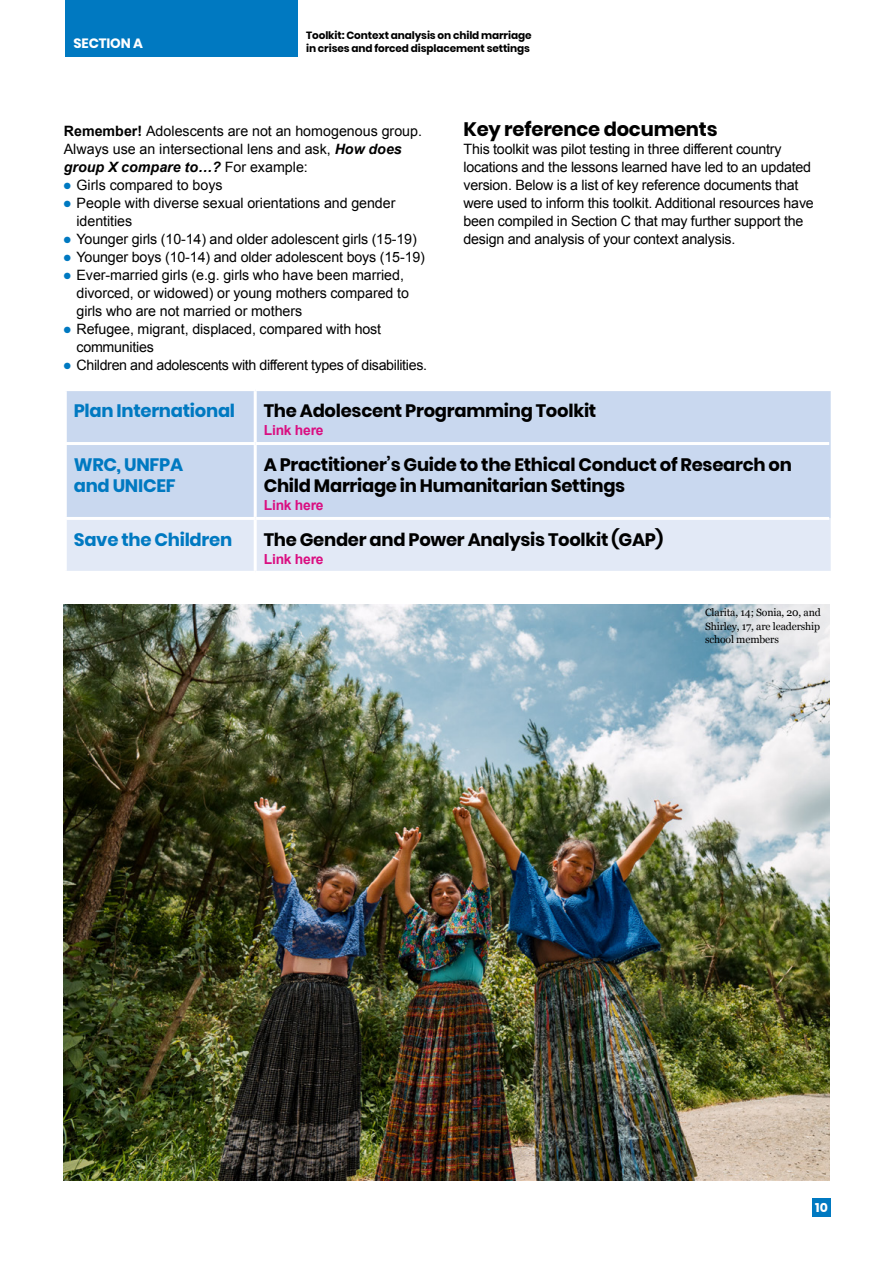
<style>
.page{position:relative;width:893px;height:1263px;background:#fff}
.page>*{position:absolute;margin:0;border:0;box-sizing:border-box;transform-origin:0 0}
.t1{font:700 19.5px "Poppins";letter-spacing:-.01em;color:#000}
.t2{font:700 18px/21px "Poppins";letter-spacing:-.015em;color:#000}
.t3{font:700 18px/21px "Poppins";letter-spacing:-.015em;color:#0079c1}
.t4{font:14.25px/18px "Arial";letter-spacing:-.01em;color:#000}
.t5{font:700 13.8px "Arial";letter-spacing:-.015em;color:#da0e81}
.t6{font:700 13.5px "Poppins";letter-spacing:-.01em;color:#fff}
.t7{font:700 12.6px "Poppins";color:#fff}
.t8{font:700 10.5px "Poppins";letter-spacing:-.01em;color:#000}
.t9{font:10.5px/13.5px "Georgia";letter-spacing:-.01em;color:#000;text-align:justify}
.s1{font-weight:700}
.s2{font-weight:700;font-style:italic}
.s3{color:#0079c1}
</style>
<div class="page">
<div style="left:812px;top:1198px;width:18px;height:18px;background:#0079c1"></div>
<img style="left:64px;top:604px;width:765px;height:576px">
<div style="left:65px;top:0;width:233px;height:57px;background:#0079c1"></div>
<div style="left:67px;top:391px;width:764px;height:127px;background:#c9d8ef"></div>
<div style="left:67px;top:518px;width:764px;height:53px;background:#e2e9f6"></div>
<hr style="left:254px;top:391px;width:3px;height:51px;background:#fff">
<hr style="left:64px;top:442px;width:191px;height:3px;background:#fff">
<hr style="left:255px;top:442px;width:574px;height:3px;background:#fff">
<hr style="left:254px;top:445px;width:3px;height:72px;background:#fff">
<hr style="left:64px;top:517px;width:191px;height:3px;background:#fff">
<hr style="left:255px;top:517px;width:574px;height:3px;background:#fff">
<hr style="left:254px;top:520px;width:3px;height:51px;background:#fff">
<p class="t6" style="left:74px;top:35px;width:71px">SECTION A</p>
<p class="t8" style="left:306px;top:29px;width:227px">Toolkit: Context analysis on child marriage</p>
<p class="t8" style="left:306px;top:42px;width:225px">in crises and forced displacement settings</p>
<p class="t4" style="left:64px;top:122px;width:360px"><span class="s1">Remember!</span> Adolescents are not an homogenous group.<br>Always use an intersectional lens and ask, <span class="s2">How does group X compare to…?</span> For example:</p>
<p class="t4" style="left:64px;top:176px;width:160px"><span class="s3">●</span> Girls compared to boys</p>
<p class="t4" style="left:77px;top:194px;width:320px;text-indent:-13px"><span class="s3">●</span> People with diverse sexual orientations and gender identities</p>
<p class="t4" style="left:64px;top:230px;width:355px"><span class="s3">●</span> Younger girls (10-14) and older adolescent girls (15-19)</p>
<p class="t4" style="left:64px;top:248px;width:363px"><span class="s3">●</span> Younger boys (10-14) and older adolescent boys (15-19)</p>
<p class="t4" style="left:77px;top:266px;width:334px;text-indent:-13px"><span class="s3">●</span> Ever-married girls (e.g. girls who have been married, divorced, or widowed) or young mothers compared to girls who are not married or mothers</p>
<p class="t4" style="left:77px;top:320px;width:306px;text-indent:-13px"><span class="s3">●</span> Refugee, migrant, displaced, compared with host communities</p>
<p class="t4" style="left:64px;top:356px;width:365px"><span class="s3">●</span> Children and adolescents with different types of disabilities.</p>
<h1 class="t1" style="left:463px;top:118px;width:256px">Key reference documents</h1>
<p class="t4" style="left:463px;top:140px;width:352px">This toolkit was pilot testing in three different country locations and the lessons learned have led to an updated version. Below is a list of key reference documents that were used to inform this toolkit. Additional resources have been compiled in Section C that may further support the design and analysis of your context analysis.</p>
<p class="t3" style="left:74px;top:400px;width:163px">Plan International</p>
<p class="t2" style="left:264px;top:400px;width:334px">The Adolescent Programming Toolkit</p>
<p class="t5" style="left:264px;top:421px;width:61px">Link here</p>
<p class="t3" style="left:74px;top:454px;width:111px">WRC, UNFPA and UNICEF</p>
<p class="t2" style="left:264px;top:454px;width:530px">A Practitioner’s Guide to the Ethical Conduct of Research on<br>Child Marriage in Humanitarian Settings</p>
<p class="t5" style="left:264px;top:496px;width:61px">Link here</p>
<p class="t3" style="left:74px;top:529px;width:160px">Save the Children</p>
<p class="t2" style="left:264px;top:529px;width:401px">The Gender and Power Analysis Toolkit (GAP)</p>
<p class="t5" style="left:264px;top:550px;width:61px">Link here</p>
<p class="t9" style="left:705px;top:605px;width:117px">Clarita, 14; Sonia, 20, and Shirley, 17, are leadership school members</p>
<p class="t7" style="left:815px;top:1200px;width:14px">10</p>
</div>
